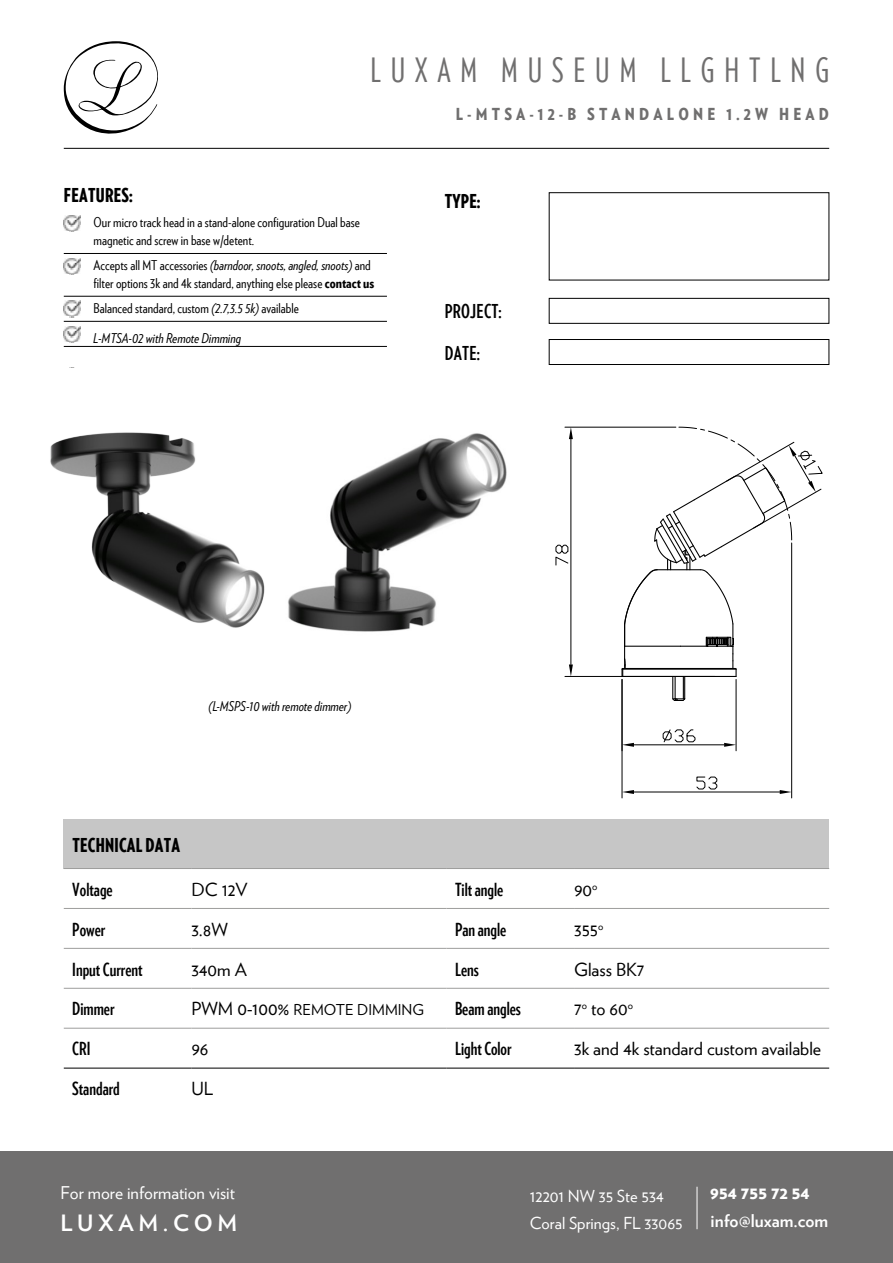
<style>
.page{position:relative;width:893px;height:1263px;background:#fff}
.page>*{position:absolute;margin:0;border:0;box-sizing:border-box;transform-origin:0 0}
.t1{font:33.45px "Verlag Compressed";letter-spacing:.295em;color:#706f6f}
.t2{font:700 22.35px "Verlag";letter-spacing:.205em;color:#fff}
.t3{font:900 19.05px "Verlag Compressed";letter-spacing:.015em;color:#000}
.t4{font:700 19.05px/41.1px "Verlag Compressed";letter-spacing:.015em;color:#000}
.t5{font:700 18px "Verlag Compressed";color:#000}
.t6{font:18px "Verlag";color:#000}
.t7{font:17.55px "Verlag";color:#fff}
.t8{font:700 17.55px "Verlag";color:#fff}
.t9{font:900 17.55px "Verlag";color:#fff}
.t10{font:16.5px/27px "Verlag";color:#fff}
.t11{font:900 16.5px "Verlag Condensed";letter-spacing:.255em;color:#706f6f}
.t12{font:15px "Verlag";color:#000}
.t13{font:13.5px/17.7px "Verlag Condensed";color:#000}
.t14{font:italic 13.5px "Verlag Condensed";color:#000}
.s1{font-style:italic}
.s2{font-weight:900}
.s3{font-size:18px}
</style>
<div class="page">
<hr style="left:64px;top:253px;width:323px;height:1px;background:#000">
<hr style="left:64px;top:296px;width:323px;height:1px;background:#000">
<hr style="left:64px;top:321px;width:323px;height:1px;background:#000">
<hr style="left:64px;top:346px;width:323px;height:1px;background:#000">
<img style="left:64px;top:215px;width:17px;height:16px">
<img style="left:64px;top:258px;width:17px;height:16px">
<img style="left:64px;top:301px;width:17px;height:16px">
<img style="left:64px;top:326px;width:17px;height:16px">
<div style="left:64px;top:819px;width:765px;height:49px;background:#c6c6c6"></div>
<hr style="left:191px;top:908px;width:255px;height:1px;background:#9d9d9c">
<hr style="left:574px;top:908px;width:255px;height:1px;background:#9d9d9c">
<hr style="left:191px;top:948px;width:255px;height:1px;background:#9d9d9c">
<hr style="left:574px;top:948px;width:255px;height:1px;background:#9d9d9c">
<hr style="left:191px;top:988px;width:255px;height:1px;background:#9d9d9c">
<hr style="left:574px;top:988px;width:255px;height:1px;background:#9d9d9c">
<hr style="left:64px;top:868px;width:127px;height:1px;background:#9d9d9c">
<hr style="left:446px;top:868px;width:128px;height:1px;background:#9d9d9c">
<hr style="left:191px;top:868px;width:255px;height:1px;background:#9d9d9c">
<hr style="left:574px;top:868px;width:255px;height:1px;background:#9d9d9c">
<hr style="left:64px;top:908px;width:127px;height:1px;background:#9d9d9c">
<hr style="left:446px;top:908px;width:128px;height:1px;background:#9d9d9c">
<hr style="left:64px;top:948px;width:127px;height:1px;background:#9d9d9c">
<hr style="left:446px;top:948px;width:128px;height:1px;background:#9d9d9c">
<hr style="left:64px;top:988px;width:127px;height:1px;background:#9d9d9c">
<hr style="left:446px;top:988px;width:128px;height:1px;background:#9d9d9c">
<hr style="left:64px;top:1028px;width:127px;height:1px;background:#9d9d9c">
<hr style="left:191px;top:1028px;width:255px;height:1px;background:#9d9d9c">
<hr style="left:446px;top:1028px;width:128px;height:1px;background:#9d9d9c">
<hr style="left:574px;top:1028px;width:255px;height:1px;background:#9d9d9c">
<hr style="left:64px;top:1068px;width:127px;height:1px;background:#000">
<hr style="left:191px;top:1068px;width:255px;height:1px;background:#000">
<hr style="left:446px;top:1068px;width:128px;height:1px;background:#000">
<hr style="left:574px;top:1068px;width:255px;height:1px;background:#000">
<svg style="left:621px;top:426px;width:202px;height:276px"></svg>
<hr style="left:736px;top:679px;width:1px;height:72px;background:#000">
<hr style="left:634px;top:744px;width:90px;height:1px;background:#000">
<svg style="left:724px;top:743px;width:12px;height:4px"></svg>
<svg style="left:623px;top:743px;width:11px;height:4px"></svg>
<svg style="left:662px;top:729px;width:34px;height:14px"></svg>
<hr style="left:622px;top:679px;width:1px;height:119px;background:#000">
<hr style="left:791px;top:543px;width:1px;height:255px;background:#000">
<hr style="left:634px;top:791px;width:146px;height:1px;background:#000">
<svg style="left:622px;top:790px;width:12px;height:4px"></svg>
<svg style="left:780px;top:790px;width:12px;height:4px"></svg>
<svg style="left:696px;top:776px;width:22px;height:14px"></svg>
<hr style="left:565px;top:676px;width:150px;height:1px;background:#000">
<hr style="left:565px;top:427px;width:111px;height:1px;background:#000">
<hr style="left:570px;top:439px;width:1px;height:225px;background:#000">
<svg style="left:569px;top:664px;width:4px;height:12px"></svg>
<svg style="left:569px;top:427px;width:4px;height:12px"></svg>
<svg style="left:555px;top:544px;width:14px;height:22px"></svg>
<hr style="left:64px;top:148px;width:765px;height:1px;background:#000">
<div style="left:549px;top:192px;width:280px;height:88px;border:1px solid #000"></div>
<div style="left:549px;top:298px;width:280px;height:26px;border:1px solid #000"></div>
<div style="left:549px;top:339px;width:280px;height:26px;border:1px solid #000"></div>
<svg style="left:64px;top:41px;width:94px;height:93px"></svg>
<div style="left:0;top:1151px;width:893px;height:112px;background:#706f6f"></div>
<hr style="left:697px;top:1187px;width:1px;height:42px;background:#fff">
<img style="left:50px;top:432px;width:215px;height:196px">
<img style="left:288px;top:433px;width:219px;height:199px">
<h1 class="t1" style="left:370px;top:47px;width:460px">LUXAM MUSEUM LLGHTLNG</h1>
<p class="t11" style="left:456px;top:101px;width:375px">L-MTSA-12-B STANDALONE 1.2W HEAD</p>
<h3 class="t3" style="left:64px;top:181px;width:70px">FEATURES:</h3>
<p class="t13" style="left:94px;top:213px;width:268px">Our micro track head in a stand-alone configuration Dual base magnetic and screw in base w/detent.</p>
<p class="t13" style="left:94px;top:256px;width:282px">Accepts all MT accessories <span class="s1">(barndoor, snoots, angled, snoots)</span> and filter options 3k and 4k standard, anything else please <span class="s2">contact us</span></p>
<p class="t13" style="left:94px;top:298px;width:207px">Balanced standard, custom <span class="s1">(2.7,3.5 5k)</span> available</p>
<p class="t14" style="left:93px;top:333px;width:149px">L-MTSA-02 with Remote Dimming</p>
<h3 class="t3" style="left:445px;top:187px;width:37px">TYPE:</h3>
<h3 class="t4" style="left:445px;top:290px;width:58px">PROJECT:<br>DATE:</h3>
<p class="t14" style="left:209px;top:700px;width:144px">(L-MSPS-10 with remote dimmer)</p>
<h3 class="t3" style="left:72px;top:830px;width:109px">TECHNICAL DATA</h3>
<h3 class="t5" style="left:72px;top:876px;width:42px">Voltage</h3>
<h3 class="t6" style="left:191px;top:876px;width:58px">DC 12V</h3>
<h3 class="t5" style="left:455px;top:876px;width:50px">Tilt angle</h3>
<h3 class="t6" style="left:574px;top:876px;width:25px">90<sup>o</sup></h3>
<h3 class="t5" style="left:72px;top:916px;width:35px">Power</h3>
<h3 class="t6" style="left:191px;top:916px;width:38px">3.8W</h3>
<h3 class="t5" style="left:455px;top:916px;width:53px">Pan angle</h3>
<h3 class="t6" style="left:574px;top:916px;width:31px">355<sup>o</sup></h3>
<h3 class="t5" style="left:72px;top:956px;width:72px">Input Current</h3>
<h3 class="t6" style="left:191px;top:955px;width:57px">340m A</h3>
<h3 class="t5" style="left:455px;top:956px;width:25px">Lens</h3>
<h3 class="t6" style="left:574px;top:955px;width:72px">Glass BK7</h3>
<h3 class="t5" style="left:72px;top:996px;width:44px">Dimmer</h3>
<h3 class="t5" style="left:455px;top:996px;width:68px">Beam angles</h3>
<h3 class="t6" style="left:574px;top:995px;width:60px">7<sup>o</sup> to 60<sup>o</sup></h3>
<h3 class="t5" style="left:72px;top:1036px;width:20px">CRI</h3>
<h3 class="t6" style="left:191px;top:1035px;width:19px">96</h3>
<h3 class="t6" style="left:574px;top:1035px;width:249px">3k and 4k standard custom available</h3>
<h3 class="t5" style="left:72px;top:1076px;width:49px">Standard</h3>
<h3 class="t6" style="left:191px;top:1075px;width:23px">UL</h3>
<p class="t12" style="left:191px;top:1003px;width:234px"><span class="s3">PWM 0-100%</span> REMOTE DIMMING</p>
<h3 class="t5" style="left:455px;top:1041px;width:58px">Light Color</h3>
<p class="t7" style="left:60px;top:1179px;width:176px">For more information visit</p>
<h2 class="t2" style="left:60px;top:1205px;width:178px">LUXAM.COM</h2>
<p class="t10" style="left:530px;top:1181px;width:154px">12201 NW 35 Ste 534<br>Coral Springs, FL 33065</p>
<p class="t9" style="left:710px;top:1178px;width:101px">954 755 72 54</p>
<p class="t8" style="left:710px;top:1207px;width:119px">info@luxam.com</p>
</div>
